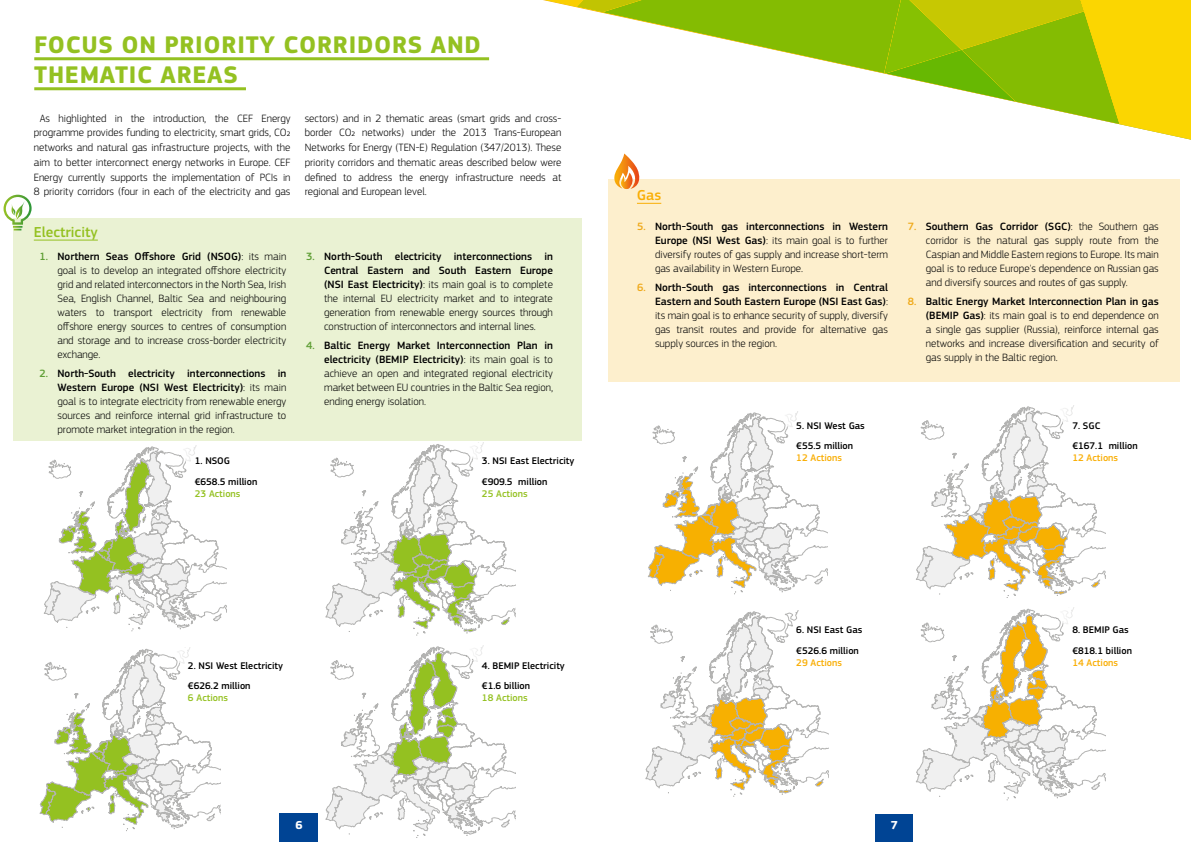
<style>
.page{position:relative;width:1191px;height:842px;background:#fff}
.page>*{position:absolute;margin:0;border:0;box-sizing:border-box;transform-origin:0 0}
.Titles-green{font:700 25px/30px "EC Square Sans Pro";letter-spacing:.03em;color:#94c121}
.Titles-green-2{font:500 15px "EC Square Sans Pro";color:#94c121}
.Titles-green-3{font:500 15px "EC Square Sans Pro";color:#f9ae05}
.t1{font:700 12px "EC Square Sans Pro";color:#fff}
.t2{font:300 11px/14px "EC Square Sans Pro";color:#000;text-align:justify}
.EC_Square_Rg_10pt{font:500 10px "EC Square Sans Pro";color:#000}
.EC_Square_Rg_10pt-2{font:500 10px "EC Square Sans Pro";color:#f9ae05}
.EC_Square_Rg_10pt-3{font:500 10px "EC Square Sans Pro";color:#94c121}
.t3{font:500 10px "EC Square Sans Pro";color:#fff}
.s1{font-weight:500;color:#609f36}
.s2{font-weight:500}
.s3{font-weight:500;color:#efa919}
</style>
<div class="page">
<svg style="left:543px;top:0;width:648px;height:140px"></svg>
<div style="left:608px;top:179px;width:572px;height:202px;background:#fdefcd"></div>
<svg style="left:637px;top:203px;width:24px;height:1px"></svg>
<svg style="left:648px;top:411px;width:180px;height:183px"></svg>
<svg style="left:916px;top:405px;width:190px;height:193px"></svg>
<svg style="left:916px;top:607px;width:190px;height:193px"></svg>
<svg style="left:614px;top:154px;width:25px;height:35px"></svg>
<svg style="left:645px;top:610px;width:184px;height:186px"></svg>
<div style="left:279px;top:814px;width:37px;height:28px;background:#004494"></div>
<svg style="left:44px;top:445px;width:183px;height:186px"></svg>
<svg style="left:39px;top:647px;width:182px;height:184px"></svg>
<svg style="left:325px;top:442px;width:191px;height:396px"></svg>
<hr style="left:34px;top:57px;width:455px;height:3px;background:#94c121">
<hr style="left:34px;top:87px;width:212px;height:3px;background:#94c121">
<div style="left:13px;top:219px;width:569px;height:222px;background:#eaf2d3"></div>
<hr style="left:34px;top:240px;width:64px;height:1px;background:#94c121">
<svg style="left:4px;top:195px;width:28px;height:35px"></svg>
<div style="left:875px;top:814px;width:38px;height:28px;background:#004494"></div>
<div style="left:280px;top:814px;width:37px;height:28px;background:#004494"></div>
<p class="Titles-green" style="left:34px;top:30px;width:448px">FOCUS ON PRIORITY CORRIDORS AND<br>THEMATIC AREAS</p>
<p class="t2" style="left:34px;top:111px;width:258px;line-height:14.7px;text-align:center">As highlighted in the introduction, the CEF Energy programme provides funding to electricity, smart grids, CO2 networks and natural gas infrastructure projects, with the aim to better interconnect energy networks in Europe. CEF Energy currently supports the implementation of PCIs in 8 priority corridors (four in each of the electricity and gas</p>
<p class="t2" style="left:305px;top:111px;width:258px;line-height:14.7px">sectors) and in 2 thematic areas (smart grids and cross&shy;border CO2 networks) under the 2013 Trans-European Networks for Energy (TEN-E) Regulation (347/2013). These priority corridors and thematic areas described below were defined to address the energy infrastructure needs at regional and European level.</p>
<p class="Titles-green-2" style="left:34px;top:223px;width:66px">Electricity</p>
<p class="t2" style="left:57px;top:249px;width:230px;text-indent:-18px"><span class="s1">1.</span> <span class="s2">Northern Seas Offshore Grid (NSOG)</span>: its main goal is to develop an integrated offshore electricity grid and related interconnectors in the North Sea, Irish Sea, English Channel, Baltic Sea and neighbouring waters to transport electricity from renewable offshore energy sources to centres of consumption and storage and to increase cross-border electricity exchange.</p>
<p class="t2" style="left:57px;top:367px;width:230px;text-indent:-18px"><span class="s1">2.</span> <span class="s2">North-South electricity interconnections in Western Europe (NSI West Electricity)</span>: its main goal is to integrate electricity from renewable energy sources and reinforce internal grid infrastructure to promote market integration in the region.</p>
<p class="EC_Square_Rg_10pt" style="left:195px;top:455px;width:37px">1. NSOG</p>
<p class="EC_Square_Rg_10pt" style="left:195px;top:475px;width:64px">€658.5 million</p>
<p class="EC_Square_Rg_10pt-3" style="left:195px;top:487px;width:47px">23 Actions</p>
<p class="t2" style="left:324px;top:249px;width:230px;text-indent:-18px"><span class="s1">3.</span> <span class="s2">North-South electricity interconnections in Central Eastern and South Eastern Europe (NSI East Electricity)</span>: its main goal is to complete the internal EU electricity market and to integrate generation from renewable energy sources through construction of interconnectors and internal lines.</p>
<p class="t2" style="left:324px;top:339px;width:230px;text-indent:-18px"><span class="s1">4.</span> <span class="s2">Baltic Energy Market Interconnection Plan in electricity (BEMIP Electricity)</span>: its main goal is to achieve an open and integrated regional electricity market between EU countries in the Baltic Sea region, ending energy isolation.</p>
<p class="EC_Square_Rg_10pt" style="left:482px;top:455px;width:94px">3. NSI East Electricity</p>
<p class="EC_Square_Rg_10pt" style="left:482px;top:475px;width:67px">€909.5 million</p>
<p class="EC_Square_Rg_10pt-3" style="left:482px;top:487px;width:47px">25 Actions</p>
<p class="Titles-green-3" style="left:637px;top:187px;width:26px">Gas</p>
<p class="t2" style="left:655px;top:219px;width:234px;text-indent:-18px"><span class="s3">5.</span> <span class="s2">North-South gas interconnections in Western Europe (NSI West Gas)</span>: its main goal is to further diversify routes of gas supply and increase short-term gas availability in Western Europe.</p>
<p class="t2" style="left:655px;top:281px;width:234px;text-indent:-18px"><span class="s3">6.</span> <span class="s2">North-South gas interconnections in Central Eastern and South Eastern Europe (NSI East Gas)</span>: its main goal is to enhance security of supply, diversify gas transit routes and provide for alternative gas supply sources in the region.</p>
<p class="t2" style="left:925px;top:219px;width:234px;text-indent:-18px"><span class="s3">7.</span> <span class="s2">Southern Gas Corridor (SGC)</span>: the Southern gas corridor is the natural gas supply route from the Caspian and Middle Eastern regions to Europe. Its main goal is to reduce Europe's dependence on Russian gas and diversify sources and routes of gas supply.</p>
<p class="t2" style="left:925px;top:295px;width:234px;text-indent:-18px"><span class="s3">8.</span> <span class="s2">Baltic Energy Market Interconnection Plan in gas (BEMIP Gas)</span>: its main goal is to end dependence on a single gas supplier (Russia), reinforce internal gas networks and increase diversification and security of gas supply in the Baltic region.</p>
<p class="EC_Square_Rg_10pt" style="left:796px;top:420px;width:70px">5. NSI West Gas</p>
<p class="EC_Square_Rg_10pt" style="left:796px;top:440px;width:58px">€55.5 million</p>
<p class="EC_Square_Rg_10pt-2" style="left:796px;top:452px;width:47px">12 Actions</p>
<p class="EC_Square_Rg_10pt" style="left:1072px;top:420px;width:29px">7. SGC</p>
<p class="EC_Square_Rg_10pt" style="left:1072px;top:440px;width:67px">€167.1 million</p>
<p class="EC_Square_Rg_10pt-2" style="left:1072px;top:452px;width:47px">12 Actions</p>
<p class="EC_Square_Rg_10pt" style="left:188px;top:659px;width:97px">2. NSI West Electricity</p>
<p class="EC_Square_Rg_10pt" style="left:188px;top:680px;width:64px">€626.2 million</p>
<p class="EC_Square_Rg_10pt-3" style="left:188px;top:692px;width:41px">6 Actions</p>
<p class="EC_Square_Rg_10pt" style="left:482px;top:659px;width:84px">4. BEMIP Electricity</p>
<p class="EC_Square_Rg_10pt" style="left:482px;top:680px;width:50px">€1.6 billion</p>
<p class="EC_Square_Rg_10pt-3" style="left:482px;top:692px;width:47px">18 Actions</p>
<p class="EC_Square_Rg_10pt" style="left:796px;top:624px;width:68px">6. NSI East Gas</p>
<p class="EC_Square_Rg_10pt" style="left:796px;top:644px;width:64px">€526.6 million</p>
<p class="EC_Square_Rg_10pt-2" style="left:796px;top:656px;width:47px">29 Actions</p>
<p class="t1" style="left:295px;top:817px;width:9px">6</p>
<p class="t1" style="left:891px;top:817px;width:9px">7</p>
<p class="t3" style="left:295px;top:818px;width:7px">6</p>
<p class="EC_Square_Rg_10pt" style="left:1072px;top:624px;width:58px">8. BEMIP Gas</p>
<p class="EC_Square_Rg_10pt" style="left:1072px;top:644px;width:61px">€818.1 billion</p>
<p class="EC_Square_Rg_10pt-2" style="left:1072px;top:656px;width:47px">14 Actions</p>
</div>
